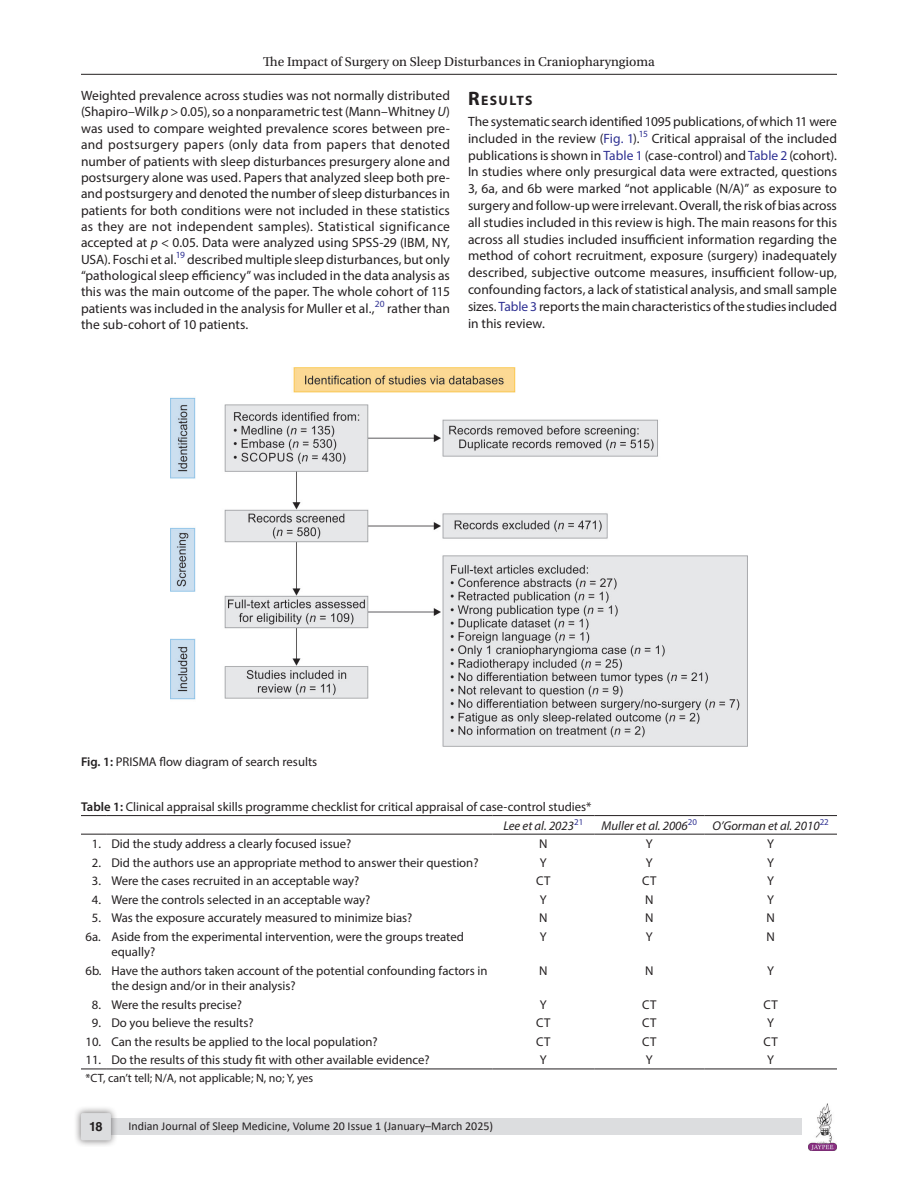
<style>
.page{position:relative;width:918px;height:1188px;background:#fff}
.page>*{position:absolute;margin:0;border:0;box-sizing:border-box;transform-origin:0 0}
.Head-1{font:700 13.65px "Myriad Pro";letter-spacing:.105em;color:#231f20}
.Para-NoIndent{font:13.5px/16.4px "Myriad Pro";color:#231f20;text-align:justify}
.t1{font:13.5px "Utopia Std";color:#231f20}
.TableBody{font:12.75px/15.3px "Myriad Pro";color:#231f20}
.TableCaption{font:12.75px "Myriad Pro";color:#231f20}
.TableBody-2{font:italic 12.75px "Myriad Pro";color:#231f20}
.FigCaption{font:12.75px "Myriad Pro";color:#231f20}
.t2{font:700 12.75px "Helvetica LT Std";color:#231f20}
.t3{font:12px "Calibri";color:#231f20}
.TableFootNote{font:12px "Myriad Pro";color:#231f20}
.s1{font-style:italic}
.s2{font-size:19.5px}
.s3{color:#2e3092}
.s4{font-weight:600}
</style>
<div class="page">
<hr style="left:81px;top:74px;width:756px;height:1px;background:#231f20">
<div style="left:96px;top:1119px;width:706px;height:16px;background:#dcdddf"></div>
<div style="left:73px;top:1106px;width:45px;height:41px;background:#231f20;opacity:.61"></div>
<div style="left:81px;top:1113px;width:30px;height:27px;background:#dcdddf;border-radius:2px"></div>
<img style="left:808px;top:1103px;width:29px;height:48px">
<img style="left:170px;top:367px;width:578px;height:380px">
<svg style="left:81px;top:815px;width:26px;height:1px"></svg>
<hr style="left:107px;top:815px;width:385px;height:1px;background:#231f20">
<hr style="left:492px;top:815px;width:102px;height:1px;background:#231f20">
<hr style="left:594px;top:815px;width:110px;height:1px;background:#231f20">
<hr style="left:704px;top:815px;width:133px;height:1px;background:#231f20">
<svg style="left:81px;top:1069px;width:26px;height:1px"></svg>
<hr style="left:107px;top:1069px;width:385px;height:1px;background:#231f20">
<hr style="left:492px;top:1069px;width:102px;height:1px;background:#231f20">
<hr style="left:594px;top:1069px;width:110px;height:1px;background:#231f20">
<hr style="left:704px;top:1069px;width:133px;height:1px;background:#231f20">
<svg style="left:81px;top:834px;width:26px;height:1px"></svg>
<hr style="left:107px;top:834px;width:385px;height:1px;background:#231f20">
<hr style="left:492px;top:834px;width:102px;height:1px;background:#231f20">
<hr style="left:594px;top:834px;width:110px;height:1px;background:#231f20">
<hr style="left:704px;top:834px;width:133px;height:1px;background:#231f20">
<p class="t1" style="left:263px;top:55px;width:393px">The Impact of Surgery on Sleep Disturbances in Craniopharyngioma</p>
<p class="Para-NoIndent" style="left:81px;top:87px;width:371px">Weighted prevalence across studies was not normally distributed (Shapiro–Wilk <span class="s1">p</span> &gt; 0.05), so a nonparametric test (Mann–Whitney <span class="s1">U</span>) was used to compare weighted prevalence scores between pre&shy;and postsurgery papers (only data from papers that denoted number of patients with sleep disturbances presurgery alone and postsurgery alone was used. Papers that analyzed sleep both pre&shy;and postsurgery and denoted the number of sleep disturbances in patients for both conditions were not included in these statistics as they are not independent samples). Statistical significance accepted at <span class="s1">p</span> &lt; 0.05. Data were analyzed using SPSS-29 (IBM, NY, USA). Foschi et al.<sup>19</sup> described multiple sleep disturbances, but only “pathological sleep efficiency” was included in the data analysis as this was the main outcome of the paper. The whole cohort of 115 patients was included in the analysis for Muller et al.,<sup>20</sup> rather than the sub-cohort of 10 patients.</p>
<p class="Head-1" style="left:468px;top:91px;width:66px"><span class="s2">R</span>ESULTS</p>
<p class="Para-NoIndent" style="left:468px;top:113px;width:371px;line-height:16.8px">The systematic search identified 1095 publications, of which 11 were included in the review (<span class="s3">Fig. 1</span>).<sup>15</sup> Critical appraisal of the included publications is shown in <span class="s3">Table 1</span> (case-control) and <span class="s3">Table 2</span> (cohort).<br>In studies where only presurgical data were extracted, questions 3, 6a, and 6b were marked “not applicable (N/A)” as exposure to surgery and follow-up were irrelevant. Overall, the risk of bias across all studies included in this review is high. The main reasons for this across all studies included insufficient information regarding the method of cohort recruitment, exposure (surgery) inadequately described, subjective outcome measures, insufficient follow-up, confounding factors, a lack of statistical analysis, and small sample sizes. <span class="s3">Table 3</span> reports the main characteristics of the studies included in this review.</p>
<p class="FigCaption" style="left:81px;top:754px;width:238px"><span class="s4">Fig. 1:</span> PRISMA flow diagram of search results</p>
<p class="TableCaption" style="left:81px;top:799px;width:512px"><span class="s4">Table 1:</span> Clinical appraisal skills programme checklist for critical appraisal of case-control studies*</p>
<p class="TableBody-2" style="left:503px;top:817px;width:81px">Lee et al. 2023<sup>21</sup></p>
<p class="TableBody-2" style="left:602px;top:817px;width:97px">Muller et al. 2006<sup>20</sup></p>
<p class="TableBody-2" style="left:712px;top:817px;width:118px">O’Gorman et al. 2010<sup>22</sup></p>
<p class="TableBody" style="left:92px;top:836px;width:11px">1.</p>
<p class="TableBody" style="left:111px;top:836px;width:242px">Did the study address a clearly focused issue?</p>
<p class="TableBody" style="left:539px;top:836px;width:10px">N</p>
<p class="TableBody" style="left:646px;top:836px;width:8px">Y</p>
<p class="TableBody" style="left:767px;top:836px;width:8px">Y</p>
<p class="TableBody" style="left:92px;top:855px;width:11px">2.</p>
<p class="TableBody" style="left:111px;top:855px;width:369px">Did the authors use an appropriate method to answer their question?</p>
<p class="TableBody" style="left:540px;top:855px;width:8px">Y</p>
<p class="TableBody" style="left:646px;top:855px;width:8px">Y</p>
<p class="TableBody" style="left:767px;top:855px;width:8px">Y</p>
<p class="TableBody" style="left:92px;top:873px;width:11px">3.</p>
<p class="TableBody" style="left:111px;top:873px;width:250px">Were the cases recruited in an acceptable way?</p>
<p class="TableBody" style="left:536px;top:873px;width:16px">CT</p>
<p class="TableBody" style="left:642px;top:873px;width:16px">CT</p>
<p class="TableBody" style="left:767px;top:873px;width:8px">Y</p>
<p class="TableBody" style="left:92px;top:892px;width:11px">4.</p>
<p class="TableBody" style="left:111px;top:892px;width:261px">Were the controls selected in an acceptable way?</p>
<p class="TableBody" style="left:540px;top:892px;width:8px">Y</p>
<p class="TableBody" style="left:645px;top:892px;width:10px">N</p>
<p class="TableBody" style="left:767px;top:892px;width:8px">Y</p>
<p class="TableBody" style="left:92px;top:910px;width:11px">5.</p>
<p class="TableBody" style="left:111px;top:910px;width:303px">Was the exposure accurately measured to minimize bias?</p>
<p class="TableBody" style="left:539px;top:910px;width:10px">N</p>
<p class="TableBody" style="left:645px;top:910px;width:10px">N</p>
<p class="TableBody" style="left:766px;top:910px;width:10px">N</p>
<p class="TableBody" style="left:86px;top:929px;width:17px">6a.</p>
<p class="TableBody" style="left:111px;top:929px;width:354px">Aside from the experimental intervention, were the groups treated equally?</p>
<p class="TableBody" style="left:540px;top:929px;width:8px">Y</p>
<p class="TableBody" style="left:646px;top:929px;width:8px">Y</p>
<p class="TableBody" style="left:766px;top:929px;width:10px">N</p>
<p class="TableBody" style="left:86px;top:963px;width:18px">6b.</p>
<p class="TableBody" style="left:111px;top:963px;width:378px">Have the authors taken account of the potential confounding factors in the design and/or in their analysis?</p>
<p class="TableBody" style="left:539px;top:963px;width:10px">N</p>
<p class="TableBody" style="left:645px;top:963px;width:10px">N</p>
<p class="TableBody" style="left:767px;top:963px;width:8px">Y</p>
<p class="TableBody" style="left:92px;top:997px;width:11px">8.</p>
<p class="TableBody" style="left:111px;top:997px;width:132px">Were the results precise?</p>
<p class="TableBody" style="left:540px;top:997px;width:8px">Y</p>
<p class="TableBody" style="left:642px;top:997px;width:16px">CT</p>
<p class="TableBody" style="left:764px;top:997px;width:16px">CT</p>
<p class="TableBody" style="left:92px;top:1015px;width:11px">9.</p>
<p class="TableBody" style="left:111px;top:1015px;width:144px">Do you believe the results?</p>
<p class="TableBody" style="left:536px;top:1015px;width:16px">CT</p>
<p class="TableBody" style="left:642px;top:1015px;width:16px">CT</p>
<p class="TableBody" style="left:767px;top:1015px;width:8px">Y</p>
<p class="TableBody" style="left:86px;top:1034px;width:17px">10.</p>
<p class="TableBody" style="left:111px;top:1034px;width:268px">Can the results be applied to the local population?</p>
<p class="TableBody" style="left:536px;top:1034px;width:16px">CT</p>
<p class="TableBody" style="left:642px;top:1034px;width:16px">CT</p>
<p class="TableBody" style="left:764px;top:1034px;width:16px">CT</p>
<p class="TableBody" style="left:86px;top:1052px;width:17px">11.</p>
<p class="TableBody" style="left:111px;top:1052px;width:320px">Do the results of this study fit with other available evidence?</p>
<p class="TableBody" style="left:540px;top:1052px;width:8px">Y</p>
<p class="TableBody" style="left:646px;top:1052px;width:8px">Y</p>
<p class="TableBody" style="left:767px;top:1052px;width:8px">Y</p>
<p class="TableFootNote" style="left:86px;top:1071px;width:229px">*CT, can’t tell; N/A, not applicable; N, no; Y, yes</p>
<p class="t2" style="left:89px;top:1119px;width:15px">18</p>
<p class="t3" style="left:128px;top:1117px;width:366px">Indian Journal of Sleep Medicine, Volume 20 Issue 1 (January–March 2025)</p>
</div>
